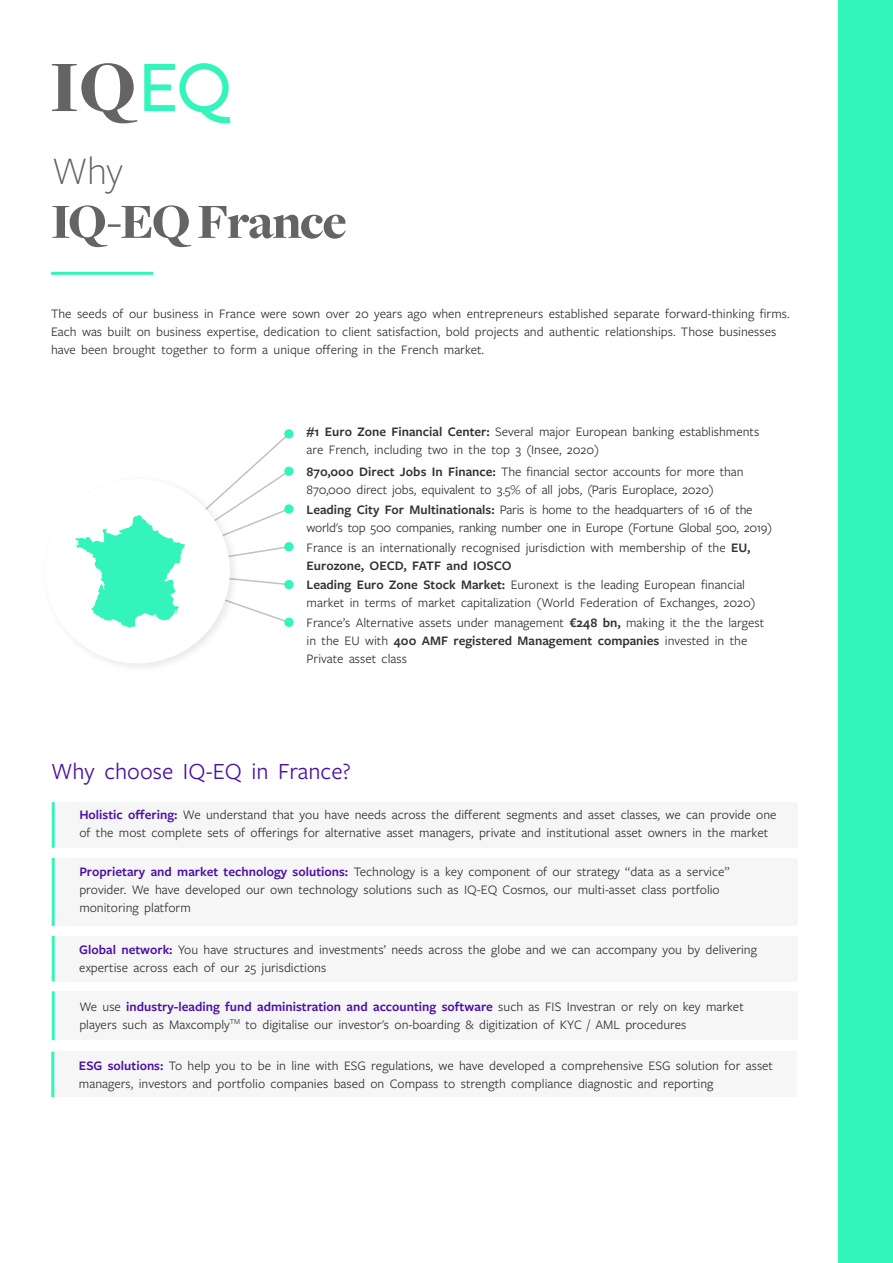
<style>
.page{position:relative;width:893px;height:1263px;background:#fff}
.page>*{position:absolute;margin:0;border:0;box-sizing:border-box;transform-origin:0 0}
.t1{font:900 51px "Freight Disp Pro";letter-spacing:-.03em;color:#646464}
.t2{font:300 40.5px "Freight Sans Pro";color:#636363}
.t3{font:24px "Freight Sans Pro";color:#4c12a1}
.t4{font:13.5px/18px "Freight Sans Pro";color:#333}
.t5{font:13.5px/18px "Freight Sans Pro";letter-spacing:-.02em;color:#333}
.s1{font-weight:600}
.s2{font-weight:600;color:#4c12a1}
</style>
<div class="page">
<div style="left:839px;top:0;width:54px;height:1263px;background:#33f4bb"></div>
<svg style="left:52px;top:63px;width:85px;height:60px"></svg>
<svg style="left:144px;top:63px;width:86px;height:60px"></svg>
<hr style="left:51px;top:272px;width:102px;height:3px;background:#33f4bb">
<div style="left:52px;top:802px;width:745px;height:46px;background:#f6f6f6"></div>
<hr style="left:52px;top:802px;width:3px;height:46px;background:#33f4bb">
<div style="left:52px;top:936px;width:745px;height:45px;background:#f6f6f6"></div>
<hr style="left:52px;top:936px;width:3px;height:45px;background:#33f4bb">
<div style="left:52px;top:991px;width:745px;height:49px;background:#f6f6f6"></div>
<hr style="left:52px;top:991px;width:3px;height:49px;background:#33f4bb">
<div style="left:51px;top:1052px;width:746px;height:45px;background:#f6f6f6"></div>
<hr style="left:51px;top:1052px;width:3px;height:45px;background:#33f4bb">
<div style="left:52px;top:858px;width:745px;height:68px;background:#f6f6f6"></div>
<hr style="left:52px;top:858px;width:3px;height:68px;background:#33f4bb">
<svg style="left:284px;top:429px;width:10px;height:9px"></svg>
<svg style="left:284px;top:467px;width:10px;height:9px"></svg>
<svg style="left:284px;top:504px;width:10px;height:10px"></svg>
<svg style="left:284px;top:542px;width:10px;height:9px"></svg>
<div style="left:284px;top:580px;width:10px;height:9px;background:#33f4bb;border-radius:50%"></div>
<svg style="left:284px;top:618px;width:10px;height:9px"></svg>
<svg style="left:75px;top:432px;width:216px;height:235px"></svg>
<h2 class="t2" style="left:52px;top:144px;width:73px">Why</h2>
<h1 class="t1" style="left:51px;top:188px;width:297px">IQ-EQ France</h1>
<p class="t4" style="left:51px;top:304px;width:740px">The seeds of our business in France were sown over 20 years ago when entrepreneurs established separate forward-thinking firms.<br>Each was built on business expertise, dedication to client satisfaction, bold projects and authentic relationships. Those businesses have been brought together to form a unique offering in the French market.</p>
<p class="t4" style="left:307px;top:422px;width:454px"><span class="s1">#1 Euro Zone Financial Center:</span> Several major European banking establishments are French, including two in the top 3 (Insee, 2020)</p>
<p class="t4" style="left:307px;top:462px;width:438px"><span class="s1">870,000 Direct Jobs In Finance:</span> The financial sector accounts for more than<br>870,000 direct jobs, equivalent to 3.5% of all jobs, (Paris Europlace, 2020)</p>
<p class="t5" style="left:307px;top:500px;width:467px"><span class="s1">Leading City For Multinationals:</span> Paris is home to the headquarters of 16 of the world's top 500 companies, ranking number one in Europe (Fortune Global 500, 2019)</p>
<p class="t4" style="left:307px;top:537px;width:445px">France is an internationally recognised jurisdiction with membership of the <span class="s1">EU,<br>Eurozone, OECD, FATF and IOSCO</span></p>
<p class="t4" style="left:307px;top:575px;width:450px"><span class="s1">Leading Euro Zone Stock Market:</span> Euronext is the leading European financial market in terms of market capitalization (World Federation of Exchanges, 2020)</p>
<p class="t4" style="left:307px;top:613px;width:459px">France’s Alternative assets under management <span class="s1">€248 bn,</span> making it the the largest in the EU with <span class="s1">400 AMF registered Management companies</span> invested in the<br>Private asset class</p>
<h3 class="t3" style="left:51px;top:755px;width:301px">Why choose IQ-EQ in France?</h3>
<p class="t4" style="left:79px;top:804px;width:699px"><span class="s2">Holistic offering:</span> We understand that you have needs across the different segments and asset classes, we can provide one of the most complete sets of offerings for alternative asset managers, private and institutional asset owners in the market</p>
<p class="t4" style="left:79px;top:862px;width:652px"><span class="s2">Proprietary and market technology solutions:</span> Technology is a key component of our strategy “data as a service” provider. We have developed our own technology solutions such as IQ-EQ Cosmos, our multi-asset class portfolio monitoring platform</p>
<p class="t4" style="left:79px;top:940px;width:679px"><span class="s2">Global network:</span> You have structures and investments’ needs across the globe and we can accompany you by delivering expertise across each of our 25 jurisdictions</p>
<p class="t4" style="left:79px;top:997px;width:666px">We use <span class="s2">industry-leading fund administration and accounting software</span> such as FIS Investran or rely on key market players such as Maxcomply<sup>TM</sup> to digitalise our investor's on-boarding &amp; digitization of KYC / AML procedures</p>
<p class="t4" style="left:79px;top:1056px;width:696px"><span class="s2">ESG solutions:</span> To help you to be in line with ESG regulations, we have developed a comprehensive ESG solution for asset managers, investors and portfolio companies based on Compass to strength compliance diagnostic and reporting</p>
</div>
